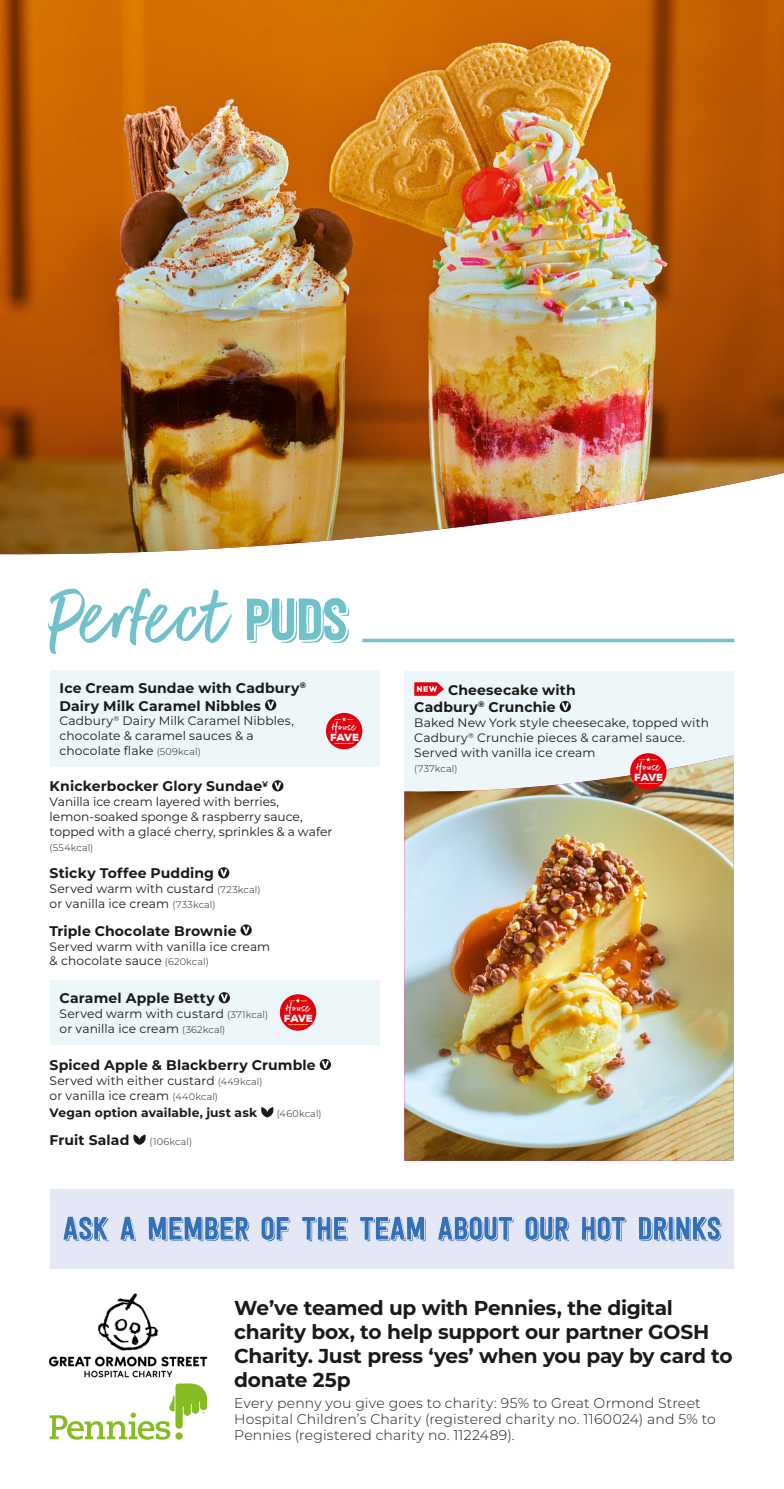
<style>
.page{position:relative;width:784px;height:1489px;background:#fff}
.page>*{position:absolute;margin:0;border:0;box-sizing:border-box;transform-origin:0 0}
.t1{font:92.75px "Better Times";color:#71c1ca}
.t2{font:700 20.12px/24.2px "Montserrat";letter-spacing:-.015em;color:#1a1a18}
.t3{font:14.17px "Better Times";letter-spacing:.04em;color:#fff}
.t4{font:700 14px/17.5px "Montserrat";letter-spacing:.01em;color:#1a1a18}
.t5{font:300 14px/15.8px "Montserrat";letter-spacing:.01em;color:#1a1a18}
.t6{font:12.25px/14.9px "Montserrat";letter-spacing:.005em;color:#1a1a18}
.t7{font:700 12.25px "Montserrat";letter-spacing:.015em;color:#1a1a18}
.t8{font:900 9.97px "Nexa Rust Sans";letter-spacing:-.06em;color:#fff}
.t9{font:300 9.62px "Montserrat";letter-spacing:.025em;color:#1a1a18}
.s1{font-family:"Festivo LC Basic R Shadow";font-size:58.8px}
.s2{font-weight:300;font-size:9.62px}
</style>
<div class="page">
<div style="left:51px;top:1188px;width:683px;height:80px;background:#e4e8f6"></div>
<div style="left:404px;top:671px;width:329px;height:178px;background:#edf6f8"></div>
<div style="left:50px;top:670px;width:329px;height:97px;background:#edf6f8"></div>
<div style="left:50px;top:980px;width:329px;height:64px;background:#edf6f8"></div>
<svg style="left:362px;top:638px;width:372px;height:4px"></svg>
<div style="left:326px;top:712px;width:36px;height:37px;background:#e3000f;border-radius:50%"></div>
<svg style="left:335px;top:717px;width:18px;height:4px"></svg>
<svg style="left:334px;top:742px;width:20px;height:1px"></svg>
<div style="left:280px;top:994px;width:36px;height:36px;background:#e3000f;border-radius:50%"></div>
<svg style="left:289px;top:998px;width:18px;height:4px"></svg>
<svg style="left:288px;top:1024px;width:20px;height:1px"></svg>
<img style="left:0;top:0;width:784px;height:555px">
<svg style="left:63px;top:1216px;width:658px;height:25px"></svg>
<img style="left:404px;top:755px;width:329px;height:405px">
<div style="left:630px;top:753px;width:36px;height:36px;background:#e3000f;border-radius:50%"></div>
<svg style="left:639px;top:757px;width:18px;height:4px"></svg>
<svg style="left:638px;top:783px;width:20px;height:1px"></svg>
<svg style="left:265px;top:699px;width:11px;height:11px"></svg>
<svg style="left:267px;top:701px;width:7px;height:8px"></svg>
<svg style="left:272px;top:780px;width:11px;height:11px"></svg>
<svg style="left:274px;top:782px;width:7px;height:7px"></svg>
<svg style="left:218px;top:867px;width:11px;height:11px"></svg>
<svg style="left:220px;top:869px;width:7px;height:7px"></svg>
<svg style="left:240px;top:924px;width:12px;height:11px"></svg>
<svg style="left:243px;top:926px;width:6px;height:8px"></svg>
<svg style="left:219px;top:992px;width:11px;height:11px"></svg>
<svg style="left:221px;top:993px;width:7px;height:8px"></svg>
<svg style="left:320px;top:1058px;width:11px;height:12px"></svg>
<svg style="left:322px;top:1060px;width:7px;height:8px"></svg>
<svg style="left:261px;top:1107px;width:13px;height:10px"></svg>
<svg style="left:133px;top:1134px;width:13px;height:10px"></svg>
<svg style="left:414px;top:682px;width:30px;height:13px"></svg>
<div style="left:560px;top:701px;width:11px;height:11px;background:#1a1a18;border-radius:50%"></div>
<svg style="left:562px;top:702px;width:7px;height:8px"></svg>
<svg style="left:50px;top:1383px;width:157px;height:56px"></svg>
<img style="left:50px;top:1293px;width:157px;height:85px">
<h1 class="t1" style="left:50px;top:566px;width:301px">Perfect <span class="s1">PUDS</span></h1>
<p class="t4" style="left:60px;top:678px;width:248px">Ice Cream Sundae with Cadbury<sup>®<br></sup>Dairy Milk Caramel Nibbles</p>
<p class="t6" style="left:60px;top:713px;width:236px">Cadbury<sup>®</sup> Dairy Milk Caramel Nibbles, chocolate &amp; caramel sauces &amp; a chocolate flake <span class="s2">(509kcal)</span></p>
<p class="t4" style="left:50px;top:777px;width:220px">Knickerbocker Glory Sundae<sup>¥</sup></p>
<p class="t6" style="left:50px;top:794px;width:284px">Vanilla ice cream layered with berries, lemon-soaked sponge &amp; raspberry sauce, topped with a glacé cherry, sprinkles &amp; a wafer</p>
<p class="t9" style="left:50px;top:841px;width:45px">(554kcal)</p>
<p class="t4" style="left:50px;top:864px;width:166px">Sticky Toffee Pudding</p>
<p class="t6" style="left:50px;top:881px;width:212px">Served warm with custard <span class="s2">(723kcal) </span>or vanilla ice cream <span class="s2">(733kcal)</span></p>
<p class="t4" style="left:50px;top:921px;width:188px">Triple Chocolate Brownie</p>
<p class="t6" style="left:50px;top:938px;width:222px">Served warm with vanilla ice cream &amp; chocolate sauce <span class="s2">(620kcal)</span></p>
<p class="t4" style="left:60px;top:988px;width:157px">Caramel Apple Betty</p>
<p class="t6" style="left:60px;top:1005px;width:210px">Served warm with custard <span class="s2">(371kcal) </span>or vanilla ice cream <span class="s2">(362kcal)</span></p>
<p class="t4" style="left:50px;top:1055px;width:268px">Spiced Apple &amp; Blackberry Crumble</p>
<p class="t6" style="left:50px;top:1072px;width:214px">Served with either custard <span class="s2">(449kcal) </span>or vanilla ice cream <span class="s2">(440kcal)</span></p>
<p class="t7" style="left:50px;top:1104px;width:209px">Vegan option available, just ask</p>
<p class="t9" style="left:277px;top:1107px;width:46px">(460kcal)</p>
<p class="t4" style="left:50px;top:1130px;width:81px">Fruit Salad</p>
<p class="t9" style="left:150px;top:1134px;width:44px">(106kcal)</p>
<p class="t3" style="left:332px;top:718px;width:26px">House</p>
<p class="t8" style="left:330px;top:730px;width:30px">FAVE</p>
<p class="t3" style="left:286px;top:1000px;width:26px">House</p>
<p class="t8" style="left:284px;top:1011px;width:30px">FAVE</p>
<p class="t4" style="left:414px;top:680px;width:163px;text-indent:34px">Cheesecake with<br>Cadbury<sup>®</sup> Crunchie</p>
<p class="t6" style="left:414px;top:714px;width:296px">Baked New York style cheesecake, topped with<br>Cadbury<sup>®</sup> Crunchie pieces &amp; caramel sauce.<br>Served with vanilla ice cream</p>
<p class="t9" style="left:414px;top:761px;width:45px">(737kcal)</p>
<p class="t3" style="left:636px;top:759px;width:26px">House</p>
<p class="t8" style="left:634px;top:770px;width:30px">FAVE</p>
<h2 class="t2" style="left:234px;top:1294px;width:500px">We’ve teamed up with Pennies, the digital charity box, to help support our partner GOSH Charity. Just press ‘yes’ when you pay by card to donate 25p</h2>
<p class="t5" style="left:234px;top:1394px;width:483px">Every penny you give goes to charity: 95% to Great Ormond Street<br>Hospital Children’s Charity (registered charity no. 1160024) and 5% to<br>Pennies (registered charity no. 1122489).</p>
</div>
